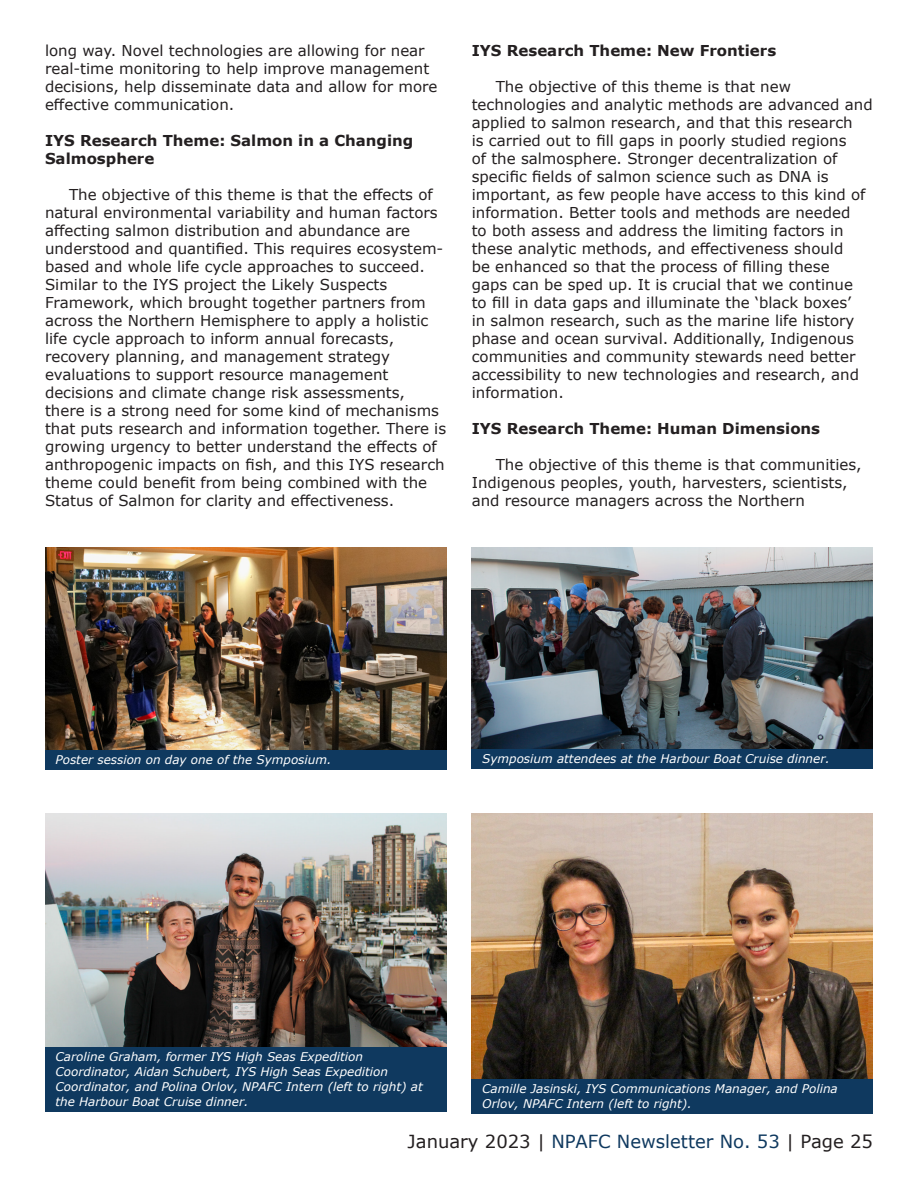
<style>
.page{position:relative;width:918px;height:1188px;background:#fff}
.page>*{position:absolute;margin:0;border:0;box-sizing:border-box;transform-origin:0 0}
.t1{font:18px "Verdana";color:#0f395f}
.Article_Body{font:15px/18px "Verdana";color:#231f20}
.Article_Body-2{font:700 15px/18px "Verdana";color:#231f20}
.Photo_Caption{font:italic 12px/15px "Verdana";color:#fff}
.s1{color:#231f20}
</style>
<div class="page">
<img style="left:45px;top:814px;width:401px;height:233px">
<div style="left:472px;top:749px;width:401px;height:19px;background:#0f395f"></div>
<img style="left:472px;top:548px;width:401px;height:201px">
<img style="left:472px;top:814px;width:401px;height:265px">
<div style="left:472px;top:1079px;width:401px;height:34px;background:#0f395f"></div>
<div style="left:45px;top:1047px;width:401px;height:64px;background:#0f395f"></div>
<img style="left:45px;top:548px;width:401px;height:203px">
<div style="left:45px;top:751px;width:401px;height:19px;background:#0f395f"></div>
<p class="Article_Body" style="left:45px;top:42px;width:394px">long way. Novel technologies are allowing for near real-time monitoring to help improve management decisions, help disseminate data and allow for more effective communication.</p>
<p class="Article_Body-2" style="left:45px;top:132px;width:370px">IYS Research Theme: Salmon in a Changing<br>Salmosphere</p>
<p class="Article_Body" style="left:45px;top:186px;width:403px;text-indent:24px">The objective of this theme is that the effects of natural environmental variability and human factors affecting salmon distribution and abundance are understood and quantified. This requires ecosystem&shy;based and whole life cycle approaches to succeed.<br>Similar to the IYS project the Likely Suspects Framework, which brought together partners from across the Northern Hemisphere to apply a holistic life cycle approach to inform annual forecasts, recovery planning, and management strategy evaluations to support resource management decisions and climate change risk assessments, there is a strong need for some kind of mechanisms that puts research and information together. There is growing urgency to better understand the effects of anthropogenic impacts on fish, and this IYS research theme could benefit from being combined with the Status of Salmon for clarity and effectiveness.</p>
<p class="Article_Body-2" style="left:472px;top:42px;width:306px">IYS Research Theme: New Frontiers</p>
<p class="Article_Body" style="left:472px;top:78px;width:402px;text-indent:24px">The objective of this theme is that new technologies and analytic methods are advanced and applied to salmon research, and that this research<br>is carried out to fill gaps in poorly studied regions<br>of the salmosphere. Stronger decentralization of specific fields of salmon science such as DNA is important, as few people have access to this kind of information. Better tools and methods are needed<br>to both assess and address the limiting factors in these analytic methods, and effectiveness should<br>be enhanced so that the process of filling these<br>gaps can be sped up. It is crucial that we continue<br>to fill in data gaps and illuminate the ‘black boxes’<br>in salmon research, such as the marine life history phase and ocean survival. Additionally, Indigenous communities and community stewards need better accessibility to new technologies and research, and information.</p>
<p class="Article_Body-2" style="left:472px;top:420px;width:350px">IYS Research Theme: Human Dimensions</p>
<p class="Article_Body" style="left:472px;top:456px;width:391px;text-indent:24px">The objective of this theme is that communities,<br>Indigenous peoples, youth, harvesters, scientists, and resource managers across the Northern</p>
<p class="Photo_Caption" style="left:56px;top:752px;width:278px">Poster session on day one of the Symposium.</p>
<p class="Photo_Caption" style="left:482px;top:751px;width:349px">Symposium attendees at the Harbour Boat Cruise dinner.</p>
<p class="Photo_Caption" style="left:56px;top:1049px;width:369px">Caroline Graham, former IYS High Seas Expedition Coordinator, Aidan Schubert, IYS High Seas Expedition Coordinator, and Polina Orlov, NPAFC Intern (left to right) at the Harbour Boat Cruise dinner.</p>
<p class="Photo_Caption" style="left:482px;top:1081px;width:357px">Camille Jasinski, IYS Communications Manager, and Polina<br>Orlov, NPAFC Intern (left to right).</p>
<p class="t1" style="left:408px;top:1129px;width:467px"><span class="s1">January 2023 |</span> NPAFC Newsletter No. 53 <span class="s1">| Page 25</span></p>
</div>
